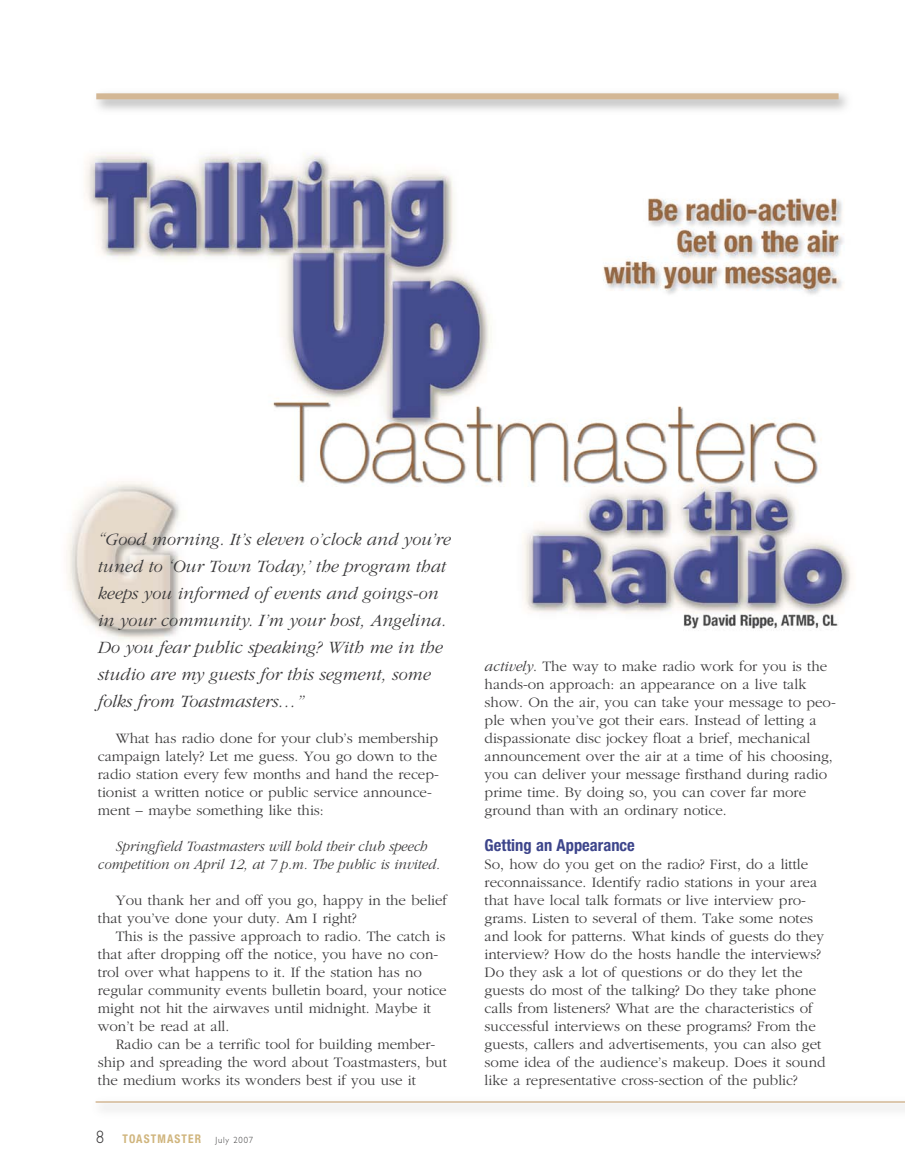
<style>
.page{position:relative;width:905px;height:1175px;background:#fff}
.page>*{position:absolute;margin:0;border:0;box-sizing:border-box;transform-origin:0 0}
.t1{font:italic 300 18px/27px "ITC Garamond Std";color:#393839}
.t2{font:700 condensed 16.5px "Helvetica Neue LT Std";color:#3d458b}
.t3{font:300 15px/18px "ITC Garamond Std";color:#393839}
.t4{font:italic 300 15px/18px "ITC Garamond Std";color:#393839;text-align:center;scale:.95 1}
.t5{font:700 condensed 12px "Helvetica Neue LT Std";letter-spacing:.1em;color:#d0b57d;scale:.95 1}
.s1{font-family:"Gill Sans";font-weight:300;font-stretch:normal;font-size:18px;color:#393839}
.s2{font-family:"Gill Sans";font-weight:300;font-stretch:normal;font-size:9px;color:#393839}
.s3{font-style:italic}
</style>
<div class="page">
<img style="left:67px;top:152px;width:785px;height:488px">
<hr style="left:96px;top:1101px;width:808px;height:1px;background:#d3b795">
<div style="left:96px;top:93px;width:742px;height:6px;background:#d3b795"></div>
<p class="t1" style="left:98px;top:526px;width:354px">“Good morning. It’s eleven o’clock and you’re tuned to ‘Our Town Today,’ the program that keeps you informed of events and goings-on in your community. I’m your host, Angelina.<br>Do you fear public speaking? With me in the studio are my guests for this segment, some folks from Toastmasters…”</p>
<p class="t3" style="left:98px;top:730px;width:342px;text-indent:18px">What has radio done for your club’s membership campaign lately? Let me guess. You go down to the radio station every few months and hand the recep&shy;tionist a written notice or public service announce&shy;ment – maybe something like this:</p>
<p class="t4" style="left:98px;top:838px;width:362px">Springfield Toastmasters will hold their club speech competition on April 12, at 7 p.m. The public is invited.</p>
<p class="t3" style="left:98px;top:892px;width:351px;text-indent:18px">You thank her and off you go, happy in the belief that you’ve done your duty. Am I right?</p>
<p class="t3" style="left:98px;top:928px;width:350px;text-indent:18px">This is the passive approach to radio. The catch is that after dropping off the notice, you have no con&shy;trol over what happens to it. If the station has no regular community events bulletin board, your notice might not hit the airwaves until midnight. Maybe it won’t be read at all.</p>
<p class="t3" style="left:98px;top:1036px;width:350px;text-indent:18px">Radio can be a terrific tool for building member&shy;ship and spreading the word about Toastmasters, but the medium works its wonders best if you use it</p>
<p class="t5" style="left:96px;top:1134px;width:167px"><span class="s1">8</span> TOASTMASTER <span class="s2">July 2007</span></p>
<p class="t3" style="left:484px;top:658px;width:352px"><span class="s3">actively</span>. The way to make radio work for you is the hands-on approach: an appearance on a live talk show. On the air, you can take your message to peo&shy;ple when you’ve got their ears. Instead of letting a dispassionate disc jockey float a brief, mechanical announcement over the air at a time of his choosing, you can deliver your message firsthand during radio prime time. By doing so, you can cover far more ground than with an ordinary notice.</p>
<p class="t2" style="left:484px;top:839px;width:152px">Getting an Appearance</p>
<p class="t3" style="left:484px;top:856px;width:342px">So, how do you get on the radio? First, do a little reconnaissance. Identify radio stations in your area that have local talk formats or live interview pro&shy;grams. Listen to several of them. Take some notes and look for patterns. What kinds of guests do they interview? How do the hosts handle the interviews?<br>Do they ask a lot of questions or do they let the guests do most of the talking? Do they take phone calls from listeners? What are the characteristics of successful interviews on these programs? From the guests, callers and advertisements, you can also get some idea of the audience’s makeup. Does it sound like a representative cross-section of the public?</p>
</div>
